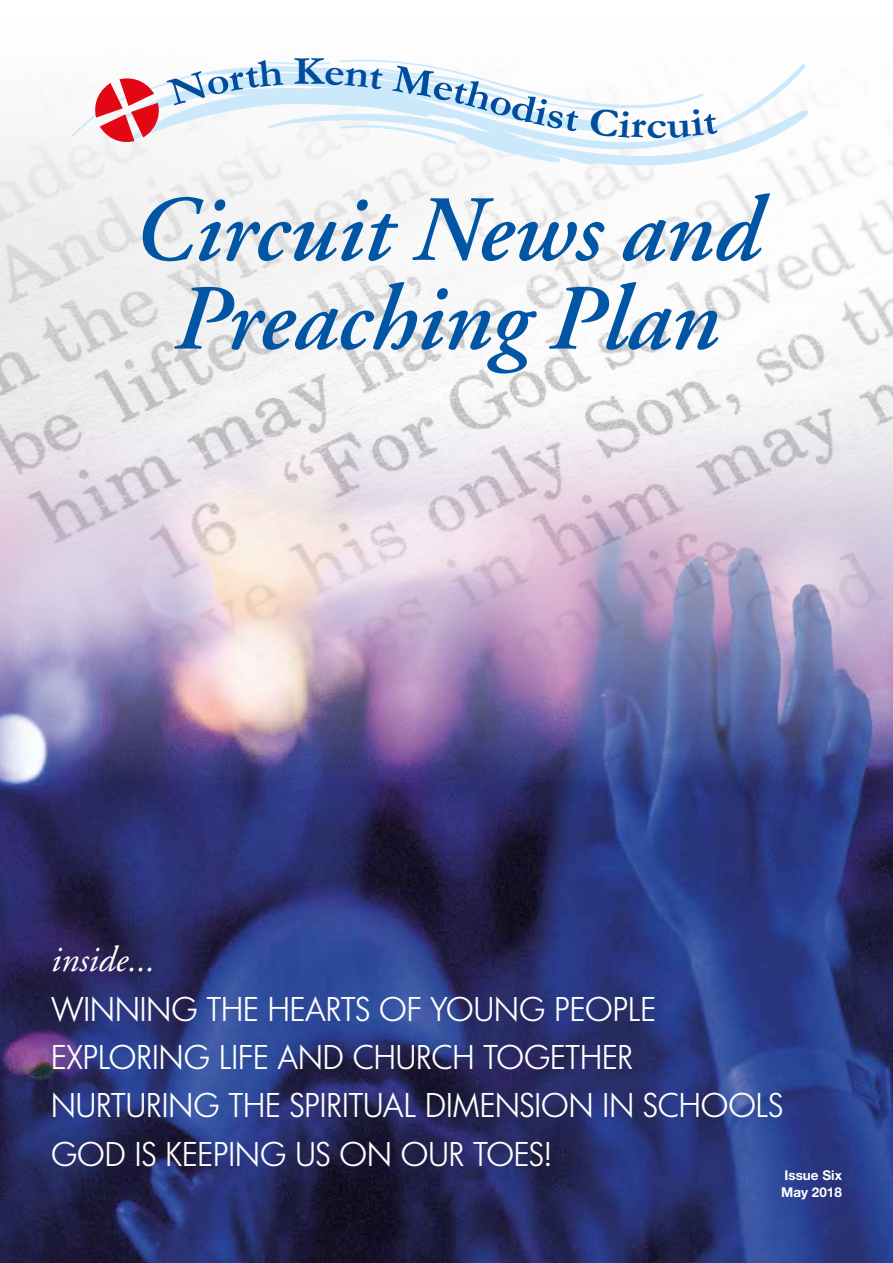
<style>
.page{position:relative;width:893px;height:1263px;background:#fff}
.page>*{position:absolute;margin:0;border:0;box-sizing:border-box;transform-origin:0 0}
.t1{font:italic 600 93px/88.7px "Adobe Garamond";color:#0056a4;text-align:center}
.t2{font:700 40.5px "Garamond";color:#004d9d;scale:1.1 1}
.t3{font:36px/48.2px "Futura No 2 D";color:#fff}
.t4{font:italic 36px "Adobe Garamond";color:#fff}
.t5{font:700 13.5px/16.5px "Helvetica Neue";color:#fff}
</style>
<div class="page">
<img style="left:0;top:514px;width:893px;height:749px">
<svg style="left:0;top:104px;width:893px;height:410px;fill:#f2f1f2"></svg>
<svg style="left:123px;top:64px;width:687px;height:101px"></svg>
<svg style="left:72px;top:60px;width:646px;height:86px"></svg>
<p class="t2" style="left:294px;top:47px;width:29px">K</p>
<p class="t2" style="left:646px;top:101px;width:21px">c</p>
<h1 class="t1" style="left:133px;top:188px;width:628px">Circuit News and<br>Preaching Plan</h1>
<p class="t4" style="left:51px;top:940px;width:106px">inside...</p>
<p class="t3" style="left:51px;top:985px;width:733px">WINNING THE HEARTS OF YOUNG PEOPLE EXPLORING LIFE AND CHURCH TOGETHER NURTURING THE SPIRITUAL DIMENSION IN SCHOOLS GOD IS KEEPING US ON OUR TOES!</p>
<p class="t5" style="left:781px;top:1166px;width:62px">Issue Six<br>May 2018</p>
</div>
